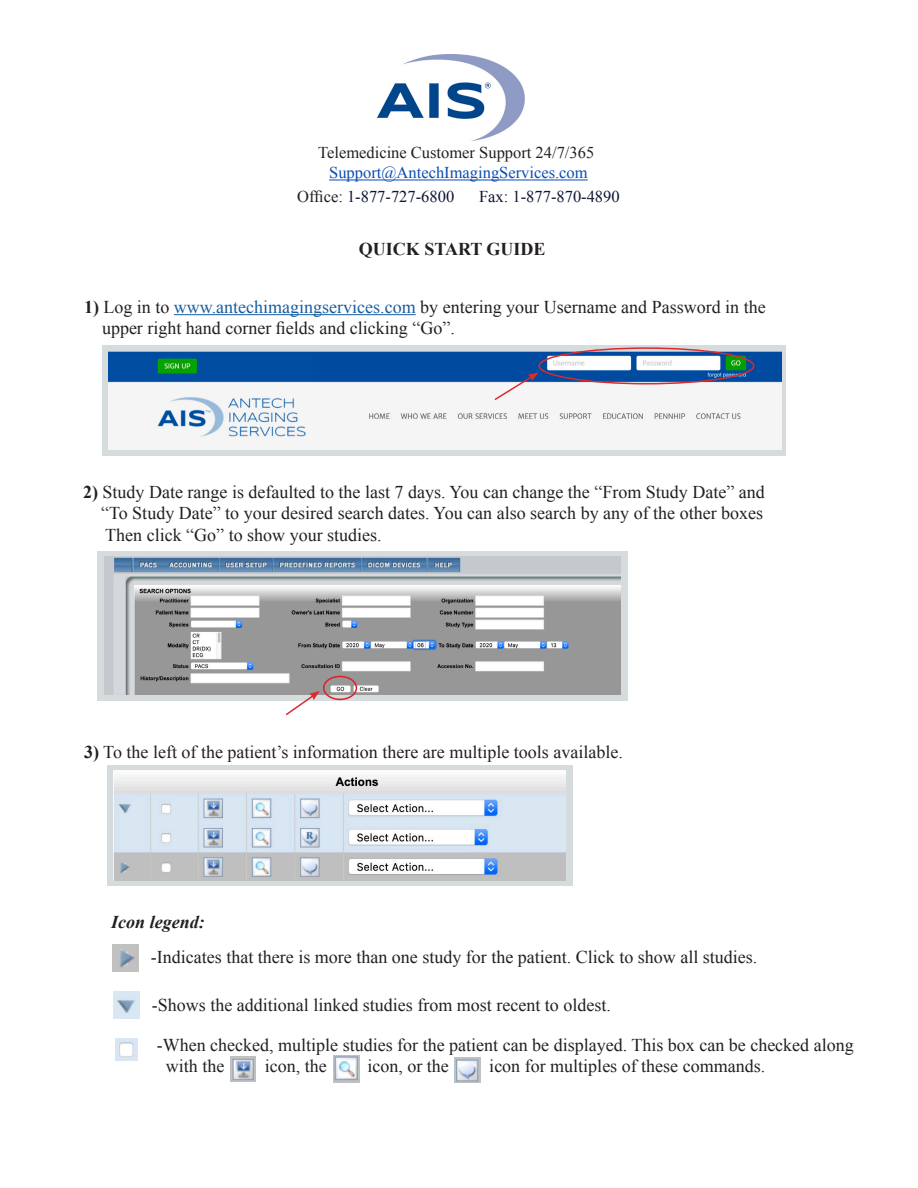
<style>
.page{position:relative;width:918px;height:1188px;background:#fff}
.page>*{position:absolute;margin:0;border:0;box-sizing:border-box;transform-origin:0 0}
.t1{font:18px "Times New Roman";color:#231f20}
.t2{font:700 18px "Times New Roman";color:#231f20}
.t3{font:italic 700 18px "Times New Roman";color:#231f20}
.t4{font:16.5px "Times New Roman";color:#0e1435}
.t5{font:16.5px "Times New Roman";color:#231f20}
.t6{font:16.5px "Times New Roman";color:#0b4cb4}
.s1{color:#231f20}
.s2{font-weight:700}
.s3{color:#175d9e}
</style>
<div class="page">
<img style="left:378px;top:54px;width:147px;height:87px">
<hr style="left:329px;top:180px;width:259px;height:1px;background:#0b4cb4">
<div style="left:107px;top:765px;width:466px;height:121px;background:#d6dbde"></div>
<img style="left:114px;top:770px;width:452px;height:111px">
<hr style="left:174px;top:314px;width:242px;height:1px;background:#175d9e">
<div style="left:102px;top:345px;width:214px;height:110px;background:#d6dbde"></div>
<img style="left:108px;top:352px;width:205px;height:97px">
<svg style="left:314px;top:345px;width:472px;height:110px;background:#d4d7dc"></svg>
<img style="left:313px;top:352px;width:469px;height:97px">
<svg style="left:493px;top:372px;width:46px;height:30px"></svg>
<div style="left:538px;top:347px;width:216px;height:37px;border:2px solid #da2b2e;border-radius:50%"></div>
<div style="left:98px;top:551px;width:530px;height:150px;background:#d6dbde"></div>
<img style="left:105px;top:557px;width:515px;height:138px">
<div style="left:323px;top:676px;width:34px;height:24px;border:2px solid #de1f26;border-radius:50%"></div>
<svg style="left:284px;top:691px;width:36px;height:25px"></svg>
<img style="left:116px;top:1038px;width:21px;height:23px">
<img style="left:113px;top:992px;width:27px;height:27px">
<img style="left:112px;top:945px;width:27px;height:27px">
<img style="left:231px;top:1056px;width:25px;height:26px">
<img style="left:334px;top:1055px;width:26px;height:27px">
<img style="left:455px;top:1057px;width:25px;height:26px">
<p class="t5" style="left:318px;top:142px;width:278px">Telemedicine Customer Support 24/7/365</p>
<p class="t6" style="left:329px;top:162px;width:260px">Support@AntechImagingServices.com</p>
<p class="t4" style="left:297px;top:186px;width:159px"><span class="s1">Office:</span> 1-877-727-6800</p>
<p class="t4" style="left:479px;top:186px;width:142px">Fax: 1-877-870-4890</p>
<p class="t2" style="left:359px;top:237px;width:188px">QUICK START GUIDE</p>
<p class="t1" style="left:84px;top:295px;width:683px"><span class="s2">1)</span> Log in to <span class="s3">www.antechimagingservices.com</span> by entering your Username and Password in the</p>
<p class="t1" style="left:102px;top:316px;width:354px">upper right hand corner fields and clicking “Go”.</p>
<p class="t1" style="left:83px;top:480px;width:683px"><span class="s2">2)</span> Study Date range is defaulted to the last 7 days. You can change the “From Study Date” and</p>
<p class="t1" style="left:101px;top:501px;width:664px">“To Study Date” to your desired search dates. You can also search by any of the other boxes</p>
<p class="t1" style="left:105px;top:523px;width:278px">Then click “Go” to show your studies.</p>
<p class="t1" style="left:84px;top:740px;width:540px"><span class="s2">3)</span> To the left of the patient’s information there are multiple tools available.</p>
<p class="t3" style="left:111px;top:909px;width:95px">Icon legend:</p>
<p class="t1" style="left:151px;top:945px;width:608px">-Indicates that there is more than one study for the patient. Click to show all studies.</p>
<p class="t1" style="left:152px;top:993px;width:460px">-Shows the additional linked studies from most recent to oldest.</p>
<p class="t1" style="left:157px;top:1033px;width:698px">-When checked, multiple studies for the patient can be displayed. This box can be checked along</p>
<p class="t1" style="left:166px;top:1054px;width:60px">with the</p>
<p class="t1" style="left:265px;top:1054px;width:63px">icon, the</p>
<p class="t1" style="left:367px;top:1054px;width:83px">icon, or the</p>
<p class="t1" style="left:489px;top:1054px;width:277px">icon for multiples of these commands.</p>
</div>
